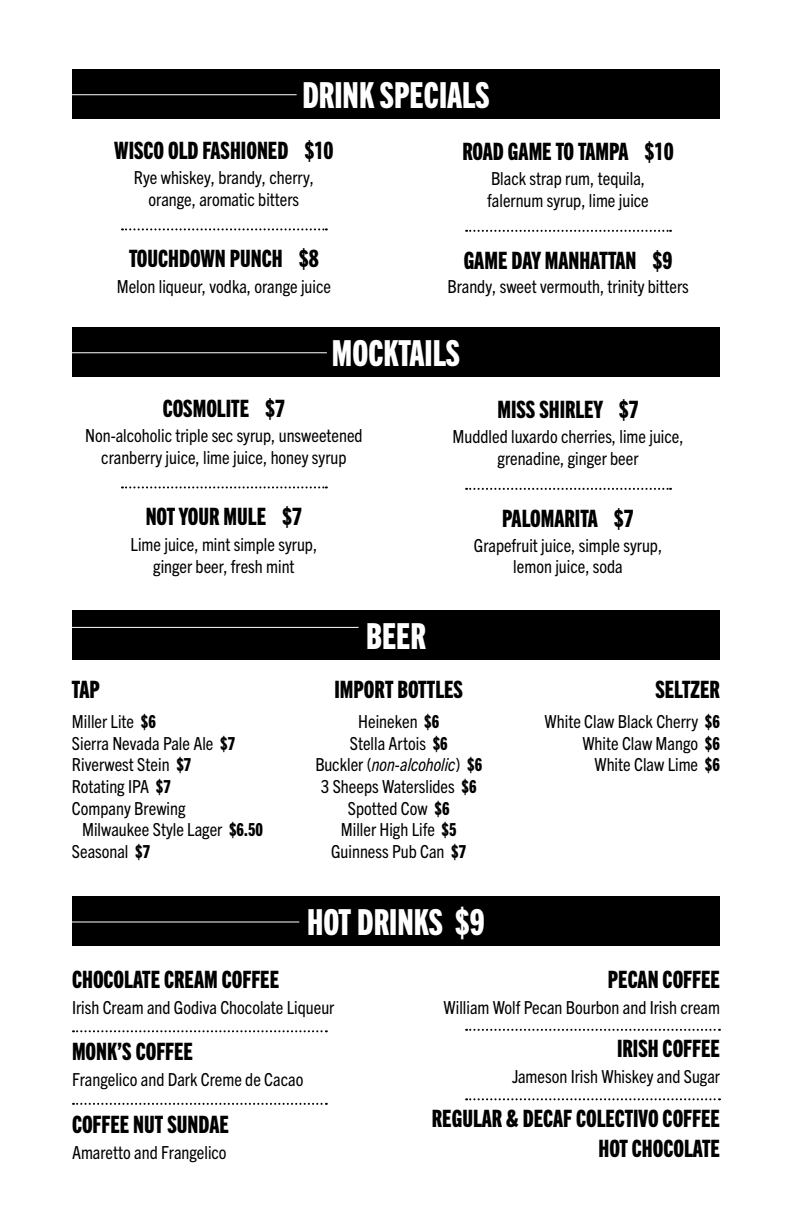
<style>
.page{position:relative;width:792px;height:1224px;background:#fff}
.page>*{position:absolute;margin:0;border:0;box-sizing:border-box;transform-origin:0 0}
.t1{font:36px "Trade Gothic Next LT Pro Hv Cm";color:#fff}
.t2{font:24px/30px "Trade Gothic Next LT Pro Hv Cm";color:#000;text-align:right}
.t3{font:condensed 18px/21.6px "Trade Gothic Next LT Pro";color:#000;text-align:center}
.s1{font-family:"Myriad Pro";font-weight:900;font-stretch:condensed;font-size:26.6px}
.s2{font-family:"Trade Gothic Next LT Pro Hv Cm";font-stretch:normal}
.s3{font-style:italic}
</style>
<div class="page">
<svg style="left:122px;top:228px;width:205px;height:2px"></svg>
<svg style="left:466px;top:230px;width:205px;height:2px"></svg>
<div style="left:72px;top:70px;width:648px;height:49px;background:#000"></div>
<hr style="left:72px;top:94px;width:225px;height:1px;background:#fff">
<svg style="left:122px;top:486px;width:205px;height:2px"></svg>
<svg style="left:466px;top:488px;width:205px;height:2px"></svg>
<div style="left:72px;top:328px;width:648px;height:49px;background:#000"></div>
<hr style="left:72px;top:352px;width:255px;height:1px;background:#fff">
<div style="left:72px;top:610px;width:648px;height:50px;background:#000"></div>
<hr style="left:72px;top:627px;width:287px;height:1px;background:#fff">
<svg style="left:73px;top:1030px;width:254px;height:2px"></svg>
<svg style="left:466px;top:1029px;width:254px;height:2px"></svg>
<svg style="left:73px;top:1103px;width:254px;height:2px"></svg>
<svg style="left:466px;top:1098px;width:254px;height:2px"></svg>
<div style="left:72px;top:897px;width:648px;height:49px;background:#000"></div>
<hr style="left:72px;top:921px;width:227px;height:1px;background:#fff">
<h1 class="t1" style="left:302px;top:71px;width:189px">DRINK SPECIALS</h1>
<h2 class="t2" style="left:114px;top:134px;width:221px">WISCO OLD FASHIONED $<span class="s1">1</span>0</h2>
<p class="t3" style="left:134px;top:166px;width:182px">Rye whiskey, brandy, cherry, orange, aromatic bitters</p>
<h2 class="t2" style="left:129px;top:242px;width:191px">TOUCHDOWN PUNCH $8</h2>
<p class="t3" style="left:117px;top:275px;width:216px">Melon liqueur, vodka, orange juice</p>
<h2 class="t2" style="left:462px;top:135px;width:213px">ROAD GAME TO TAMPA $<span class="s1">1</span>0</h2>
<p class="t3" style="left:487px;top:167px;width:163px;text-align:left">Black strap rum, tequila, falernum syrup, lime juice</p>
<h2 class="t2" style="left:464px;top:244px;width:210px">GAME DAY MANHATTAN $9</h2>
<p class="t3" style="left:447px;top:275px;width:243px">Brandy, sweet vermouth, trinity bitters</p>
<h1 class="t1" style="left:332px;top:329px;width:130px">MOCKTAILS</h1>
<h2 class="t2" style="left:163px;top:392px;width:124px">COSMOLITE $7</h2>
<p class="t3" style="left:85px;top:424px;width:279px">Non-alcoholic triple sec syrup, unsweetened cranberry juice, lime juice, honey syrup</p>
<h2 class="t2" style="left:146px;top:500px;width:158px">NOT YOUR MULE $7</h2>
<p class="t3" style="left:131px;top:533px;width:188px">Lime juice, mint simple syrup, ginger beer, fresh mint</p>
<h1 class="t1" style="left:366px;top:611px;width:61px">BEER</h1>
<h2 class="t2" style="left:497px;top:393px;width:143px">MISS SHIRLEY $7</h2>
<p class="t3" style="left:453px;top:425px;width:233px">Muddled luxardo cherries, lime juice, grenadine, ginger beer</p>
<h2 class="t2" style="left:502px;top:502px;width:133px">PALOMARITA $7</h2>
<p class="t3" style="left:474px;top:533px;width:190px">Grapefruit juice, simple syrup, lemon juice, soda</p>
<h2 class="t2" style="left:72px;top:673px;width:29px">TAP</h2>
<h2 class="t2" style="left:335px;top:673px;width:130px">IMPORT BOTTLES</h2>
<h2 class="t2" style="left:655px;top:673px;width:66px">SELTZER</h2>
<p class="t3" style="left:315px;top:710px;width:168px">Heineken <span class="s2">$6<br></span>Stella Artois <span class="s2">$6<br></span>Buckler (<span class="s3">non-alcoholic</span>) <span class="s2">$6<br></span>3 Sheeps Waterslides <span class="s2">$6<br></span>Spotted Cow <span class="s2">$6<br></span>Miller High Life <span class="s2">$5<br></span>Guinness Pub Can <span class="s2">$7</span></p>
<p class="t3" style="left:72px;top:710px;width:85px">Miller Lite <span class="s2">$6</span></p>
<p class="t3" style="left:72px;top:731px;width:165px">Sierra Nevada Pale Ale <span class="s2">$7</span></p>
<p class="t3" style="left:72px;top:753px;width:121px">Riverwest Stein <span class="s2">$7</span></p>
<p class="t3" style="left:72px;top:774px;width:100px">Rotating IPA <span class="s2">$7</span></p>
<p class="t3" style="left:72px;top:796px;width:115px">Company Brewing</p>
<p class="t3" style="left:82px;top:818px;width:183px">Milwaukee Style Lager <span class="s2">$6.50</span></p>
<p class="t3" style="left:72px;top:839px;width:80px">Seasonal <span class="s2">$7</span></p>
<p class="t3" style="left:545px;top:710px;width:177px;text-align:right">White Claw Black Cherry <span class="s2">$6<br></span>White Claw Mango <span class="s2">$6<br></span>White Claw Lime <span class="s2">$6</span></p>
<h1 class="t1" style="left:307px;top:898px;width:179px">HOT DRINKS $9</h1>
<h2 class="t2" style="left:72px;top:963px;width:209px">CHOCOLATE CREAM COFFEE</h2>
<p class="t3" style="left:72px;top:995px;width:264px">Irish Cream and Godiva Chocolate Liqueur</p>
<h2 class="t2" style="left:72px;top:1035px;width:123px">MONK’S COFFEE</h2>
<p class="t3" style="left:72px;top:1068px;width:233px">Frangelico and Dark Creme de Cacao</p>
<h2 class="t2" style="left:72px;top:1108px;width:159px">COFFEE NUT SUNDAE</h2>
<p class="t3" style="left:72px;top:1140px;width:156px">Amaretto and Frangelico</p>
<h2 class="t2" style="left:608px;top:963px;width:114px">PECAN COFFEE</h2>
<p class="t3" style="left:444px;top:995px;width:278px">William Wolf Pecan Bourbon and Irish cream</p>
<h2 class="t2" style="left:617px;top:1032px;width:104px">IRISH COFFEE</h2>
<p class="t3" style="left:512px;top:1065px;width:209px">Jameson Irish Whiskey and Sugar</p>
<h2 class="t2" style="left:432px;top:1102px;width:290px">REGULAR &amp; DECAF COLECTIVO COFFEE<br>HOT CHOCOLATE</h2>
</div>
